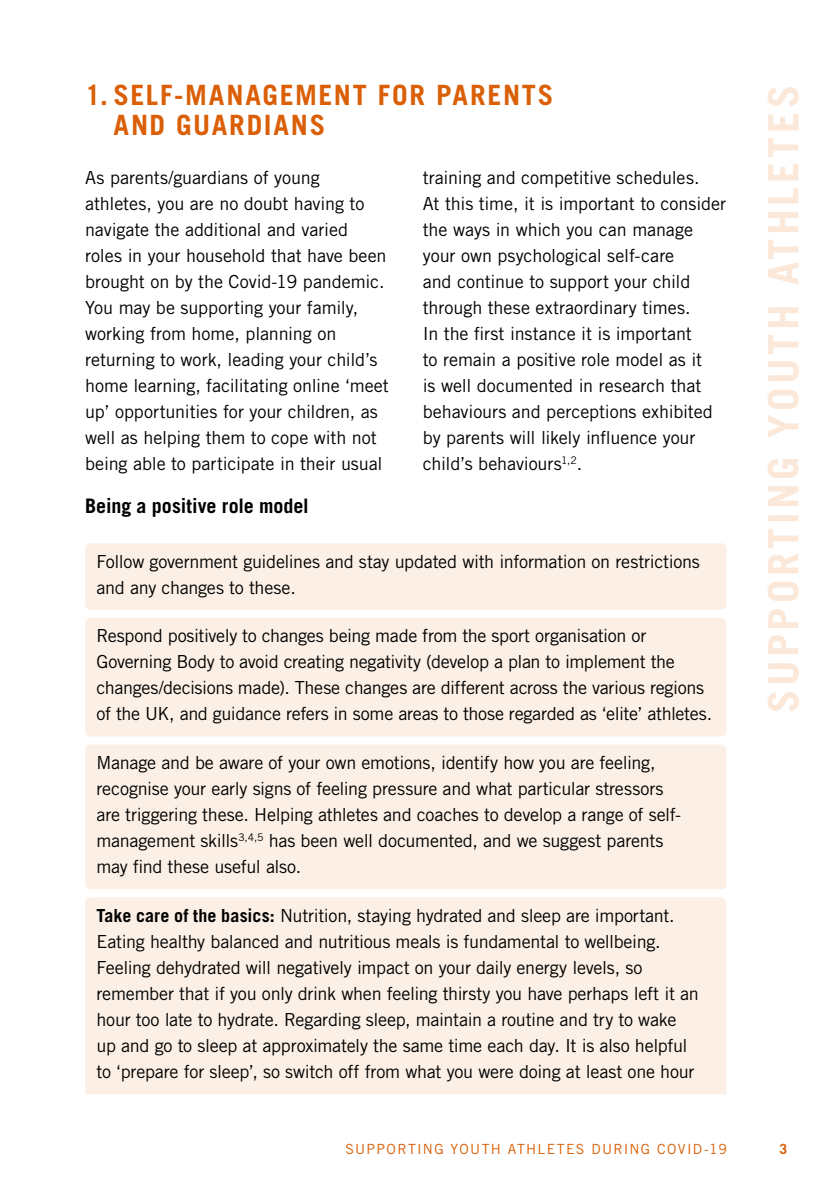
<style>
.page{position:relative;width:840px;height:1191px;background:#fff}
.page>*{position:absolute;margin:0;border:0;box-sizing:border-box;transform-origin:0 0}
.t1{font:700 42px "Trade Gothic LT Std";letter-spacing:.085em;color:#fbe8d9}
.t2{font:700 28px/30px "Trade Gothic LT Std";letter-spacing:.06em;color:#da5f06}
.t3{font:700 20px "Trade Gothic LT Std";color:#000}
.t4{font:18px/26px "Trade Gothic LT Std";letter-spacing:-.01em;color:#000}
.t5{font:14px "Trade Gothic LT Std";letter-spacing:.095em;color:#da5f06}
.t6{font:700 14px "Trade Gothic LT Std";color:#da5f06}
.s1{font-weight:700}
</style>
<div class="page">
<div style="left:85px;top:543px;width:641px;height:67px;background:#fcf0e6;border-radius:6px"></div>
<div style="left:85px;top:618px;width:641px;height:118px;background:#fcf0e6;border-radius:6px"></div>
<div style="left:85px;top:744px;width:641px;height:145px;background:#fcf0e6;border-radius:6px"></div>
<div style="left:85px;top:897px;width:641px;height:197px;background:#fcf0e6"></div>
<h2 class="t2" style="left:113px;top:80px;width:441px;text-indent:-28px">1. SELF-MANAGEMENT FOR PARENTS<br>AND GUARDIANS</h2>
<p class="t4" style="left:85px;top:164px;width:305px">As parents/guardians of young athletes, you are no doubt having to navigate the additional and varied roles in your household that have been brought on by the Covid-19 pandemic.<br>You may be supporting your family, working from home, planning on returning to work, leading your child’s home learning, facilitating online ‘meet up’ opportunities for your children, as well as helping them to cope with not being able to participate in their usual</p>
<p class="t4" style="left:422px;top:164px;width:304px">training and competitive schedules.<br>At this time, it is important to consider the ways in which you can manage your own psychological self-care<br>and continue to support your child through these extraordinary times.<br>In the first instance it is important<br>to remain a positive role model as it<br>is well documented in research that behaviours and perceptions exhibited by parents will likely influence your child’s behaviours<sup>1,2</sup>.</p>
<p class="t3" style="left:85px;top:494px;width:225px">Being a positive role model</p>
<p class="t4" style="left:96px;top:548px;width:604px">Follow government guidelines and stay updated with information on restrictions and any changes to these.</p>
<p class="t4" style="left:96px;top:622px;width:617px">Respond positively to changes being made from the sport organisation or Governing Body to avoid creating negativity (develop a plan to implement the changes/decisions made). These changes are different across the various regions of the UK, and guidance refers in some areas to those regarded as ‘elite’ athletes.</p>
<p class="t4" style="left:96px;top:749px;width:586px">Manage and be aware of your own emotions, identify how you are feeling, recognise your early signs of feeling pressure and what particular stressors are triggering these. Helping athletes and coaches to develop a range of self&shy;management skills<sup>3,4,5</sup> has been well documented, and we suggest parents may find these useful also.</p>
<p class="t4" style="left:96px;top:902px;width:603px"><span class="s1">Take care of the basics:</span> Nutrition, staying hydrated and sleep are important.<br>Eating healthy balanced and nutritious meals is fundamental to wellbeing.<br>Feeling dehydrated will negatively impact on your daily energy levels, so remember that if you only drink when feeling thirsty you have perhaps left it an hour too late to hydrate. Regarding sleep, maintain a routine and try to wake up and go to sleep at approximately the same time each day. It is also helpful to ‘prepare for sleep’, so switch off from what you were doing at least one hour</p>
<h1 class="t1" style="left:757px;top:712px;width:629px;rotate:-90deg">SUPPORTING YOUTH ATHLETES</h1>
<p class="t5" style="left:345px;top:1140px;width:383px">SUPPORTING YOUTH ATHLETES DURING COVID-19</p>
<p class="t6" style="left:778px;top:1139px;width:9px">3</p>
</div>
